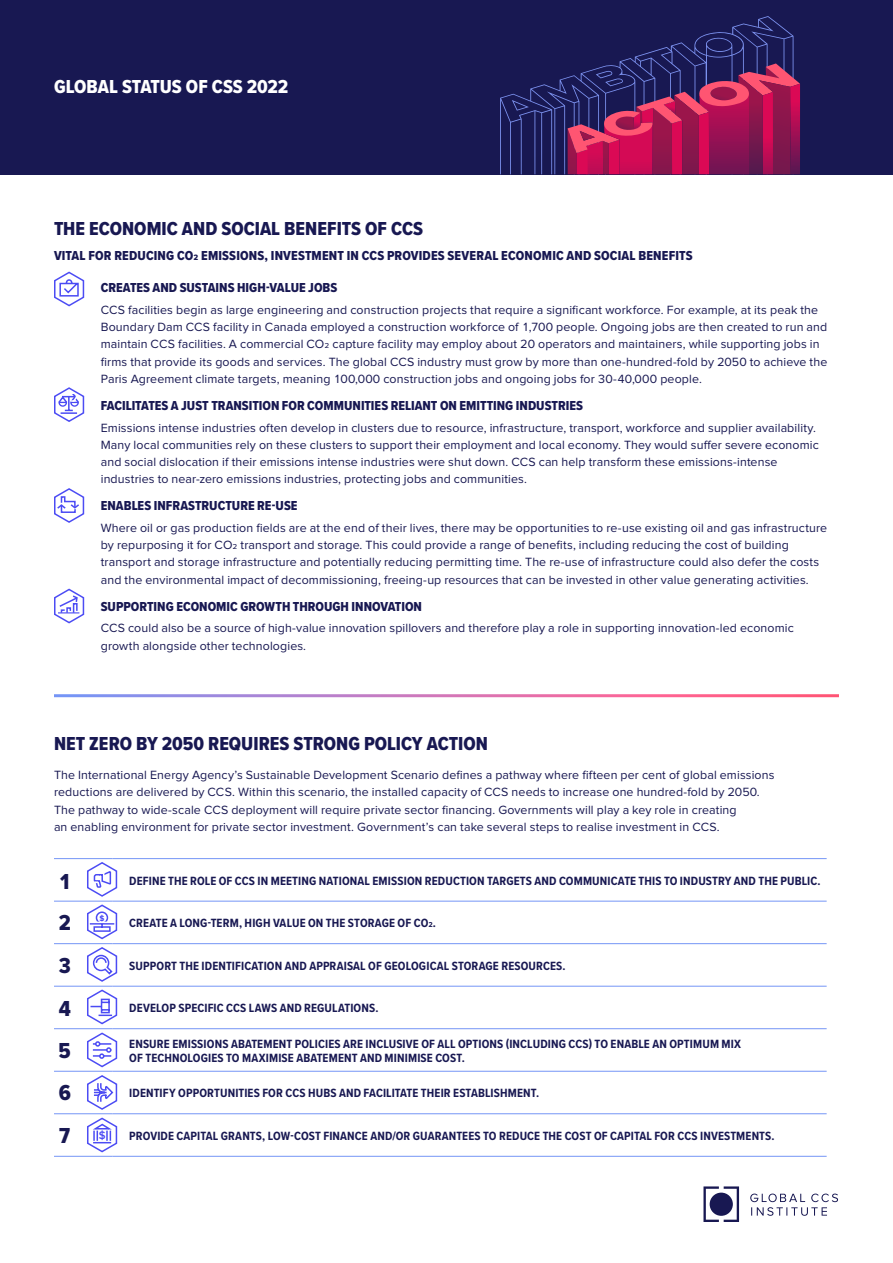
<style>
.page{position:relative;width:893px;height:1263px;background:#fff}
.page>*{position:absolute;margin:0;border:0;box-sizing:border-box;transform-origin:0 0}
.t1{font:22.5px/42.3px "Proxima Nova Cond Extrabld";color:#181852;text-align:justify}
.t2{font:19.5px "Proxima Nova Cond Extrabld";color:#181852}
.t3{font:19.5px "Proxima Nova Cond Extrabld";letter-spacing:-.005em;color:#fff}
.t4{font:13.5px "Proxima Nova Cond Extrabld";letter-spacing:.005em;color:#181852}
.t5{font:12.3px/17.2px "Proxima Nova";letter-spacing:.01em;color:#181852}
.t6{font:700 12.3px/14.2px "Proxima Nova Cond";letter-spacing:.01em;color:#181852}
.t7{font:600 11.25px "Proxima Nova";color:#4b4bf4}
.t8{font:700 8.1px "Proxima Nova";color:#4b4bf4}
</style>
<div class="page">
<div style="left:0;top:0;width:893px;height:174px;background:#181852"></div>
<hr style="left:54px;top:858px;width:58px;height:1px;background:#7595f6">
<hr style="left:112px;top:858px;width:715px;height:1px;background:#7595f6">
<hr style="left:54px;top:901px;width:58px;height:1px;background:#7595f6">
<hr style="left:112px;top:901px;width:715px;height:1px;background:#7595f6">
<hr style="left:54px;top:943px;width:58px;height:1px;background:#7595f6">
<hr style="left:112px;top:943px;width:715px;height:1px;background:#7595f6">
<hr style="left:54px;top:986px;width:58px;height:1px;background:#7595f6">
<hr style="left:112px;top:986px;width:715px;height:1px;background:#7595f6">
<hr style="left:54px;top:1028px;width:58px;height:1px;background:#7595f6">
<hr style="left:112px;top:1028px;width:715px;height:1px;background:#7595f6">
<hr style="left:54px;top:1071px;width:58px;height:1px;background:#7595f6">
<hr style="left:112px;top:1071px;width:715px;height:1px;background:#7595f6">
<hr style="left:54px;top:1113px;width:58px;height:1px;background:#7595f6">
<hr style="left:112px;top:1113px;width:715px;height:1px;background:#7595f6">
<hr style="left:54px;top:1156px;width:58px;height:1px;background:#7595f6">
<hr style="left:112px;top:1156px;width:715px;height:1px;background:#7595f6">
<svg style="left:703px;top:1186px;width:135px;height:36px"></svg>
<svg style="left:644px;top:16px;width:149px;height:38px"></svg>
<svg style="left:500px;top:54px;width:300px;height:120px"></svg>
<svg style="left:54px;top:271px;width:31px;height:36px"></svg>
<svg style="left:54px;top:387px;width:31px;height:35px"></svg>
<svg style="left:86px;top:862px;width:32px;height:78px"></svg>
<div style="left:93px;top:926px;width:18px;height:6px;border:2px solid #4b4bf4"></div>
<hr style="left:90px;top:921px;width:24px;height:2px;background:#fff">
<svg style="left:86px;top:947px;width:32px;height:78px"></svg>
<svg style="left:87px;top:1032px;width:31px;height:36px"></svg>
<svg style="left:86px;top:1075px;width:32px;height:78px"></svg>
<svg style="left:54px;top:488px;width:31px;height:35px"></svg>
<svg style="left:54px;top:588px;width:31px;height:36px"></svg>
<h2 class="t3" style="left:54px;top:73px;width:236px">GLOBAL STATUS OF CSS 2022</h2>
<h2 class="t2" style="left:54px;top:214px;width:371px">THE ECONOMIC AND SOCIAL BENEFITS OF CCS</h2>
<p class="t4" style="left:54px;top:245px;width:640px">VITAL FOR REDUCING CO2 EMISSIONS, INVESTMENT IN CCS PROVIDES SEVERAL ECONOMIC AND SOCIAL BENEFITS</p>
<p class="t4" style="left:101px;top:278px;width:238px">CREATES AND SUSTAINS HIGH-VALUE JOBS</p>
<p class="t5" style="left:101px;top:301px;width:728px">CCS facilities begin as large engineering and construction projects that require a significant workforce. For example, at its peak the Boundary Dam CCS facility in Canada employed a construction workforce of 1,700 people. Ongoing jobs are then created to run and maintain CCS facilities. A commercial CO2 capture facility may employ about 20 operators and maintainers, while supporting jobs in firms that provide its goods and services. The global CCS industry must grow by more than one-hundred-fold by 2050 to achieve the Paris Agreement climate targets, meaning 100,000 construction jobs and ongoing jobs for 30-40,000 people.</p>
<p class="t4" style="left:101px;top:396px;width:484px">FACILITATES A JUST TRANSITION FOR COMMUNITIES RELIANT ON EMITTING INDUSTRIES</p>
<p class="t5" style="left:101px;top:419px;width:720px">Emissions intense industries often develop in clusters due to resource, infrastructure, transport, workforce and supplier availability.<br>Many local communities rely on these clusters to support their employment and local economy. They would suffer severe economic and social dislocation if their emissions intense industries were shut down. CCS can help transform these emissions-intense industries to near-zero emissions industries, protecting jobs and communities.</p>
<p class="t4" style="left:101px;top:496px;width:198px">ENABLES INFRASTRUCTURE RE-USE</p>
<p class="t5" style="left:101px;top:519px;width:728px">Where oil or gas production fields are at the end of their lives, there may be opportunities to re-use existing oil and gas infrastructure by repurposing it for CO2 transport and storage. This could provide a range of benefits, including reducing the cost of building transport and storage infrastructure and potentially reducing permitting time. The re-use of infrastructure could also defer the costs and the environmental impact of decommissioning, freeing-up resources that can be invested in other value generating activities.</p>
<p class="t4" style="left:101px;top:596px;width:323px">SUPPORTING ECONOMIC GROWTH THROUGH INNOVATION</p>
<p class="t5" style="left:101px;top:620px;width:695px">CCS could also be a source of high-value innovation spillovers and therefore play a role in supporting innovation-led economic growth alongside other technologies.</p>
<h2 class="t2" style="left:54px;top:729px;width:435px">NET ZERO BY 2050 REQUIRES STRONG POLICY ACTION</h2>
<p class="t5" style="left:54px;top:767px;width:722px">The International Energy Agency’s Sustainable Development Scenario defines a pathway where fifteen per cent of global emissions reductions are delivered by CCS. Within this scenario, the installed capacity of CCS needs to increase one hundred-fold by 2050.<br>The pathway to wide-scale CCS deployment will require private sector financing. Governments will play a key role in creating<br>an enabling environment for private sector investment. Government’s can take several steps to realise investment in CCS.</p>
<h1 class="t1" style="left:59px;top:860px;width:14px">1<br>2<br>3<br>4<br>5<br>6<br>7</h1>
<p class="t8" style="left:99px;top:913px;width:6px">$</p>
<p class="t7" style="left:99px;top:1127px;width:8px">$</p>
<p class="t6" style="left:129px;top:873px;width:693px">DEFINE THE ROLE OF CCS IN MEETING NATIONAL EMISSION REDUCTION TARGETS AND COMMUNICATE THIS TO INDUSTRY AND THE PUBLIC.</p>
<p class="t6" style="left:129px;top:916px;width:308px">CREATE A LONG-TERM, HIGH VALUE ON THE STORAGE OF CO2.</p>
<p class="t6" style="left:129px;top:958px;width:438px">SUPPORT THE IDENTIFICATION AND APPRAISAL OF GEOLOGICAL STORAGE RESOURCES.</p>
<p class="t6" style="left:129px;top:1001px;width:251px">DEVELOP SPECIFIC CCS LAWS AND REGULATIONS.</p>
<p class="t6" style="left:129px;top:1036px;width:613px">ENSURE EMISSIONS ABATEMENT POLICIES ARE INCLUSIVE OF ALL OPTIONS (INCLUDING CCS) TO ENABLE AN OPTIMUM MIX<br>OF TECHNOLOGIES TO MAXIMISE ABATEMENT AND MINIMISE COST.</p>
<p class="t6" style="left:129px;top:1086px;width:411px">IDENTIFY OPPORTUNITIES FOR CCS HUBS AND FACILITATE THEIR ESTABLISHMENT.</p>
<p class="t6" style="left:129px;top:1128px;width:647px">PROVIDE CAPITAL GRANTS, LOW-COST FINANCE AND/OR GUARANTEES TO REDUCE THE COST OF CAPITAL FOR CCS INVESTMENTS.</p>
</div>
